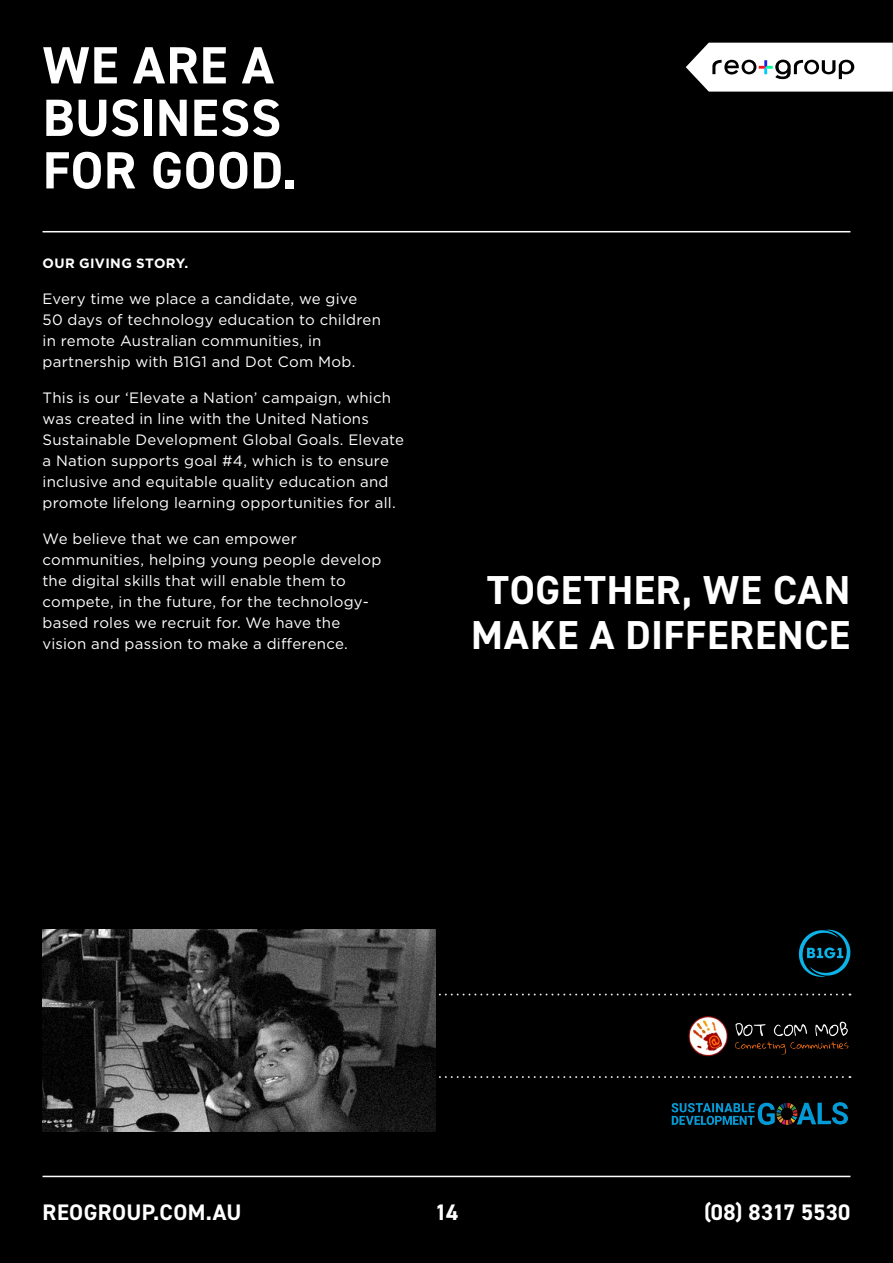
<style>
.page{position:relative;width:893px;height:1263px;background:#000}
.page>*{position:absolute;margin:0;border:0;box-sizing:border-box;transform-origin:0 0}
.t1{font:700 52.5px/52.5px "DIN2014";letter-spacing:.01em;color:#fff}
.t2{font:700 40.5px/45px "DIN2014";letter-spacing:.02em;color:#fff;text-align:center}
.t3{font:700 22.5px "DIN2014";letter-spacing:.015em;color:#fff}
.t4{font:15px/21px "Gotham";letter-spacing:.015em;color:#fff}
.t5{font:700 13.5px "Gotham";letter-spacing:.03em;color:#fff}
</style>
<div class="page">
<hr style="left:43px;top:1176px;width:807px;height:1px;background:#fff">
<svg style="left:686px;top:43px;width:207px;height:49px"></svg>
<img style="left:688px;top:1016px;width:161px;height:41px">
<svg style="left:799px;top:930px;width:51px;height:47px"></svg>
<img style="left:671px;top:1102px;width:177px;height:23px">
<svg style="left:439px;top:993px;width:411px;height:2px"></svg>
<svg style="left:439px;top:1076px;width:411px;height:2px"></svg>
<img style="left:43px;top:930px;width:393px;height:201px">
<hr style="left:43px;top:231px;width:807px;height:1px;background:#fff">
<h1 class="t1" style="left:43px;top:38px;width:256px">WE ARE A<br>BUSINESS<br>FOR GOOD.</h1>
<p class="t5" style="left:43px;top:255px;width:147px">OUR GIVING STORY.</p>
<p class="t4" style="left:43px;top:288px;width:340px">Every time we place a candidate, we give 50 days of technology education to children in remote Australian communities, in partnership with B1G1 and Dot Com Mob.</p>
<p class="t4" style="left:43px;top:387px;width:363px">This is our ‘Elevate a Nation’ campaign, which was created in line with the United Nations Sustainable Development Global Goals. Elevate a Nation supports goal #4, which is to ensure inclusive and equitable quality education and promote lifelong learning opportunities for all.</p>
<p class="t4" style="left:43px;top:528px;width:340px">We believe that we can empower communities, helping young people develop the digital skills that will enable them to compete, in the future, for the technology&shy;based roles we recruit for. We have the vision and passion to make a difference.</p>
<h2 class="t2" style="left:471px;top:567px;width:381px">TOGETHER, WE CAN<br>MAKE A DIFFERENCE</h2>
<h3 class="t3" style="left:43px;top:1198px;width:200px">REOGROUP.COM.AU</h3>
<h3 class="t3" style="left:435px;top:1198px;width:25px">14</h3>
<h3 class="t3" style="left:704px;top:1198px;width:148px">(08) 8317 5530</h3>
</div>
